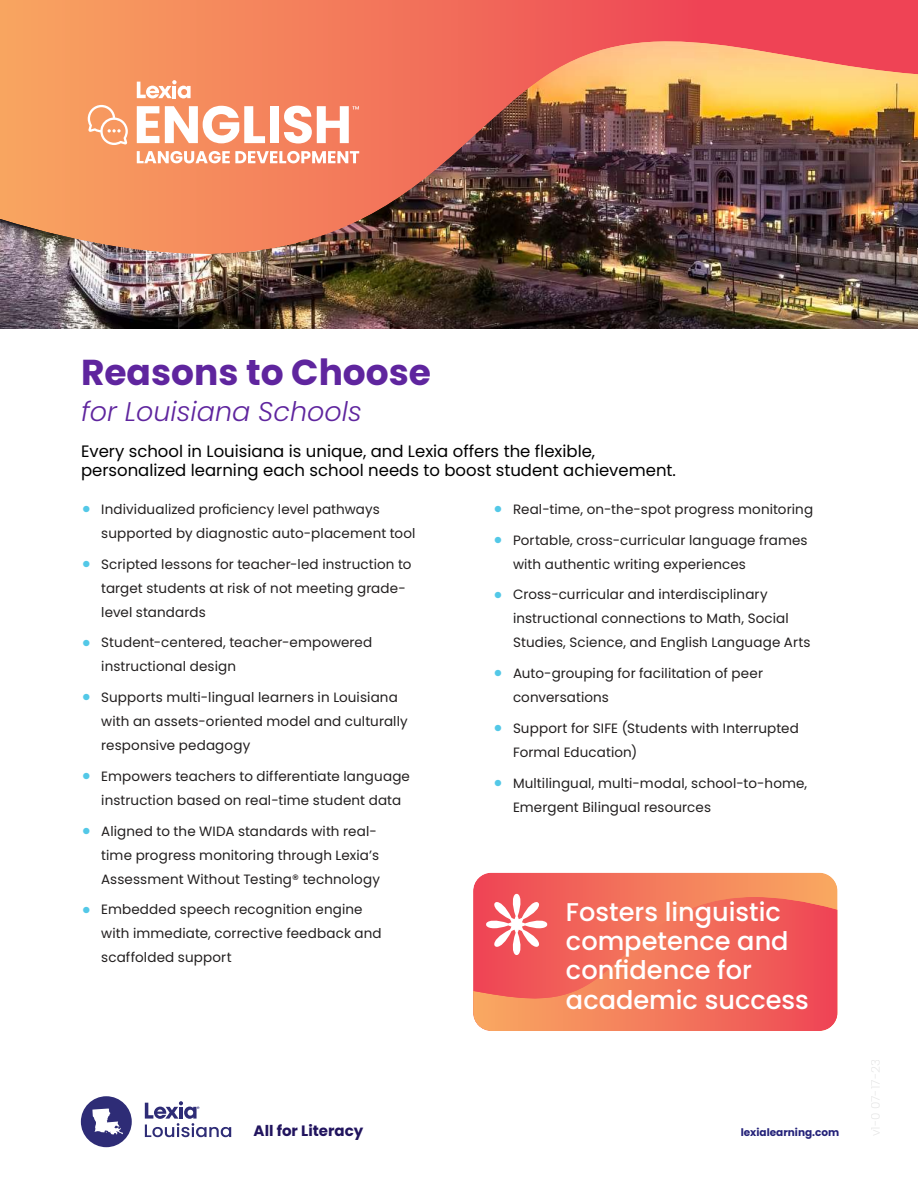
<style>
.page{position:relative;width:918px;height:1188px;background:#fff}
.page>*{position:absolute;margin:0;border:0;box-sizing:border-box;transform-origin:0 0}
.t1{font:700 36px "Poppins";color:#5f259e}
.t2{font:italic 300 27px "Poppins";color:#5f259e}
.t3{font:500 25.65px/29.2px "Poppins";color:#fff}
.t4{font:16.5px/19.8px "Poppins";color:#000}
.t5{font:700 15px "Poppins";color:#21145e}
.t6{font:13.5px/24px "Poppins";letter-spacing:.01em;color:#221f1f}
.t7{font:700 10.5px "Poppins";color:#242279}
.s1{font-weight:700;font-size:21px;color:#53c8e7}
</style>
<div class="page">
<div style="left:81px;top:1096px;width:51px;height:51px;background:#2e2c76;border-radius:50%"></div>
<svg style="left:145px;top:1101px;width:86px;height:36px"></svg>
<svg style="left:92px;top:1109px;width:31px;height:26px"></svg>
<img style="left:0;top:254px;width:918px;height:74px">
<img style="left:0;top:0;width:918px;height:254px">
<svg style="left:137px;top:80px;width:54px;height:18px"></svg>
<svg style="left:88px;top:105px;width:40px;height:40px;background:#f8ae83"></svg>
<svg style="left:137px;top:106px;width:22px;height:37px"></svg>
<svg style="left:165px;top:106px;width:100px;height:37px"></svg>
<div style="left:270px;top:106px;width:9px;height:37px;background:#fff"></div>
<svg style="left:284px;top:106px;width:75px;height:37px"></svg>
<svg style="left:137px;top:151px;width:222px;height:12px"></svg>
<img style="left:473px;top:873px;width:365px;height:24px">
<img style="left:473px;top:897px;width:365px;height:134px">
<svg style="left:486px;top:894px;width:61px;height:61px"></svg>
<h1 class="t1" style="left:81px;top:351px;width:352px">Reasons to Choose</h1>
<h2 class="t2" style="left:81px;top:396px;width:282px">for Louisiana Schools</h2>
<p class="t4" style="left:81px;top:441px;width:597px">Every school in Louisiana is unique, and Lexia offers the flexible, personalized learning each school needs to boost student achievement.</p>
<p class="t6" style="left:101px;top:497px;width:316px;text-indent:-20px"><span class="s1">•</span> Individualized proficiency level pathways supported by diagnostic auto-placement tool</p>
<p class="t6" style="left:101px;top:552px;width:312px;text-indent:-20px"><span class="s1">•</span> Scripted lessons for teacher-led instruction to target students at risk of not meeting grade&shy;level standards</p>
<p class="t6" style="left:101px;top:631px;width:273px;text-indent:-20px"><span class="s1">•</span> Student-centered, teacher-empowered instructional design</p>
<p class="t6" style="left:101px;top:685px;width:308px;text-indent:-20px"><span class="s1">•</span> Supports multi-lingual learners in Louisiana with an assets-oriented model and culturally responsive pedagogy</p>
<p class="t6" style="left:101px;top:764px;width:310px;text-indent:-20px"><span class="s1">•</span> Empowers teachers to differentiate language instruction based on real-time student data</p>
<p class="t6" style="left:101px;top:819px;width:280px;text-indent:-20px"><span class="s1">•</span> Aligned to the WIDA standards with real&shy;time progress monitoring through Lexia’s<br>Assessment Without Testing® technology</p>
<p class="t6" style="left:101px;top:898px;width:282px;text-indent:-20px"><span class="s1">•</span> Embedded speech recognition engine with immediate, corrective feedback and scaffolded support</p>
<p class="t6" style="left:493px;top:497px;width:322px"><span class="s1">•</span> Real-time, on-the-spot progress monitoring</p>
<p class="t6" style="left:513px;top:528px;width:296px;text-indent:-20px"><span class="s1">•</span> Portable, cross-curricular language frames with authentic writing experiences</p>
<p class="t6" style="left:513px;top:583px;width:299px;text-indent:-20px"><span class="s1">•</span> Cross-curricular and interdisciplinary instructional connections to Math, Social<br>Studies, Science, and English Language Arts</p>
<p class="t6" style="left:513px;top:661px;width:252px;text-indent:-20px"><span class="s1">•</span> Auto-grouping for facilitation of peer conversations</p>
<p class="t6" style="left:513px;top:716px;width:287px;text-indent:-20px"><span class="s1">•</span> Support for SIFE (Students with Interrupted<br>Formal Education)</p>
<p class="t6" style="left:513px;top:771px;width:296px;text-indent:-20px"><span class="s1">•</span> Multilingual, multi-modal, school-to-home,<br>Emergent Bilingual resources</p>
<h3 class="t3" style="left:566px;top:900px;width:244px">Fosters linguistic competence and confidence for academic success</h3>
<p class="t5" style="left:254px;top:1124px;width:111px">All for Literacy</p>
<p class="t7" style="left:741px;top:1127px;width:100px">lexialearning.com</p>
</div>
